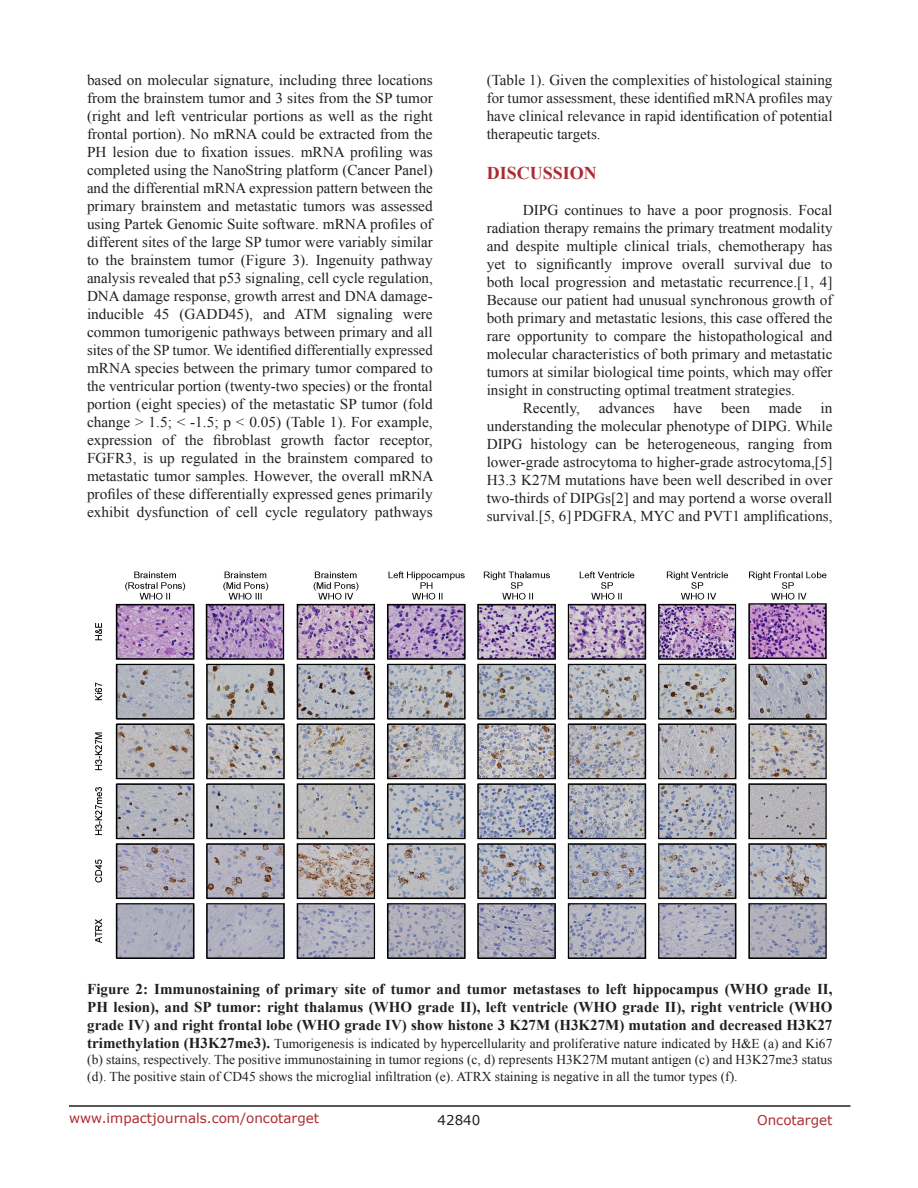
<style>
.page{position:relative;width:918px;height:1188px;background:#fff}
.page>*{position:absolute;margin:0;border:0;box-sizing:border-box;transform-origin:0 0}
.t1{font:700 18px "Times New Roman";color:#ac2b31}
.t2{font:15px/18px "Times New Roman";color:#221f22;text-align:justify}
.t3{font:700 15px/18px "Times New Roman";color:#221f22;text-align:justify}
.t4{font:13.5px/16.2px "Times New Roman";color:#221f22;text-align:justify}
.t5{font:13.5px "Verdana";color:#ac2b31}
.t6{font:13.5px "Verdana";color:#221f22}
.s1{font-weight:700;font-size:15px}
</style>
<div class="page">
<hr style="left:69px;top:1105px;width:781px;height:2px;background:#231f20">
<img style="left:95px;top:571px;width:732px;height:388px">
<p class="t2" style="left:87px;top:71px;width:348px">based on molecular signature, including three locations from the brainstem tumor and 3 sites from the SP tumor (right and left ventricular portions as well as the right frontal portion). No mRNA could be extracted from the PH lesion due to fixation issues. mRNA profiling was completed using the NanoString platform (Cancer Panel) and the differential mRNA expression pattern between the primary brainstem and metastatic tumors was assessed using Partek Genomic Suite software. mRNA profiles of different sites of the large SP tumor were variably similar to the brainstem tumor (Figure 3). Ingenuity pathway analysis revealed that p53 signaling, cell cycle regulation, DNA damage response, growth arrest and DNA damage&shy;inducible 45 (GADD45), and ATM signaling were common tumorigenic pathways between primary and all sites of the SP tumor. We identified differentially expressed mRNA species between the primary tumor compared to the ventricular portion (twenty-two species) or the frontal portion (eight species) of the metastatic SP tumor (fold change &gt; 1.5; &lt; -1.5; p &lt; 0.05) (Table 1). For example, expression of the fibroblast growth factor receptor, FGFR3, is up regulated in the brainstem compared to metastatic tumor samples. However, the overall mRNA profiles of these differentially expressed genes primarily exhibit dysfunction of cell cycle regulatory pathways</p>
<p class="t2" style="left:487px;top:71px;width:347px">(Table 1). Given the complexities of histological staining for tumor assessment, these identified mRNA profiles may have clinical relevance in rapid identification of potential therapeutic targets.</p>
<p class="t1" style="left:487px;top:161px;width:112px">DISCUSSION</p>
<p class="t2" style="left:487px;top:201px;width:347px;text-indent:36px">DIPG continues to have a poor prognosis. Focal radiation therapy remains the primary treatment modality and despite multiple clinical trials, chemotherapy has yet to significantly improve overall survival due to both local progression and metastatic recurrence.[1, 4] Because our patient had unusual synchronous growth of both primary and metastatic lesions, this case offered the rare opportunity to compare the histopathological and molecular characteristics of both primary and metastatic tumors at similar biological time points, which may offer insight in constructing optimal treatment strategies.</p>
<p class="t2" style="left:487px;top:399px;width:347px;text-indent:36px">Recently, advances have been made in understanding the molecular phenotype of DIPG. While DIPG histology can be heterogeneous, ranging from lower-grade astrocytoma to higher-grade astrocytoma,[5] H3.3 K27M mutations have been well described in over two-thirds of DIPGs[2] and may portend a worse overall survival.[5, 6] PDGFRA, MYC and PVT1 amplifications,</p>
<p class="t3" style="left:87px;top:980px;width:747px">Figure 2: Immunostaining of primary site of tumor and tumor metastases to left hippocampus (WHO grade II, PH lesion), and SP tumor: right thalamus (WHO grade II), left ventricle (WHO grade II), right ventricle (WHO grade IV) and right frontal lobe (WHO grade IV) show histone 3 K27M (H3K27M) mutation and decreased H3K27</p>
<p class="t4" style="left:87px;top:1035px;width:747px"><span class="s1">trimethylation (H3K27me3).</span> Tumorigenesis is indicated by hypercellularity and proliferative nature indicated by H&amp;E (a) and Ki67 (b) stains, respectively. The positive immunostaining in tumor regions (c, d) represents H3K27M mutant antigen (c) and H3K27me3 status (d). The positive stain of CD45 shows the microglial infiltration (e). ATRX staining is negative in all the tumor types (f).</p>
<p class="t5" style="left:69px;top:1109px;width:252px">www.impactjournals.com/oncotarget</p>
<p class="t6" style="left:438px;top:1111px;width:44px">42840</p>
<p class="t5" style="left:757px;top:1111px;width:77px">Oncotarget</p>
</div>
